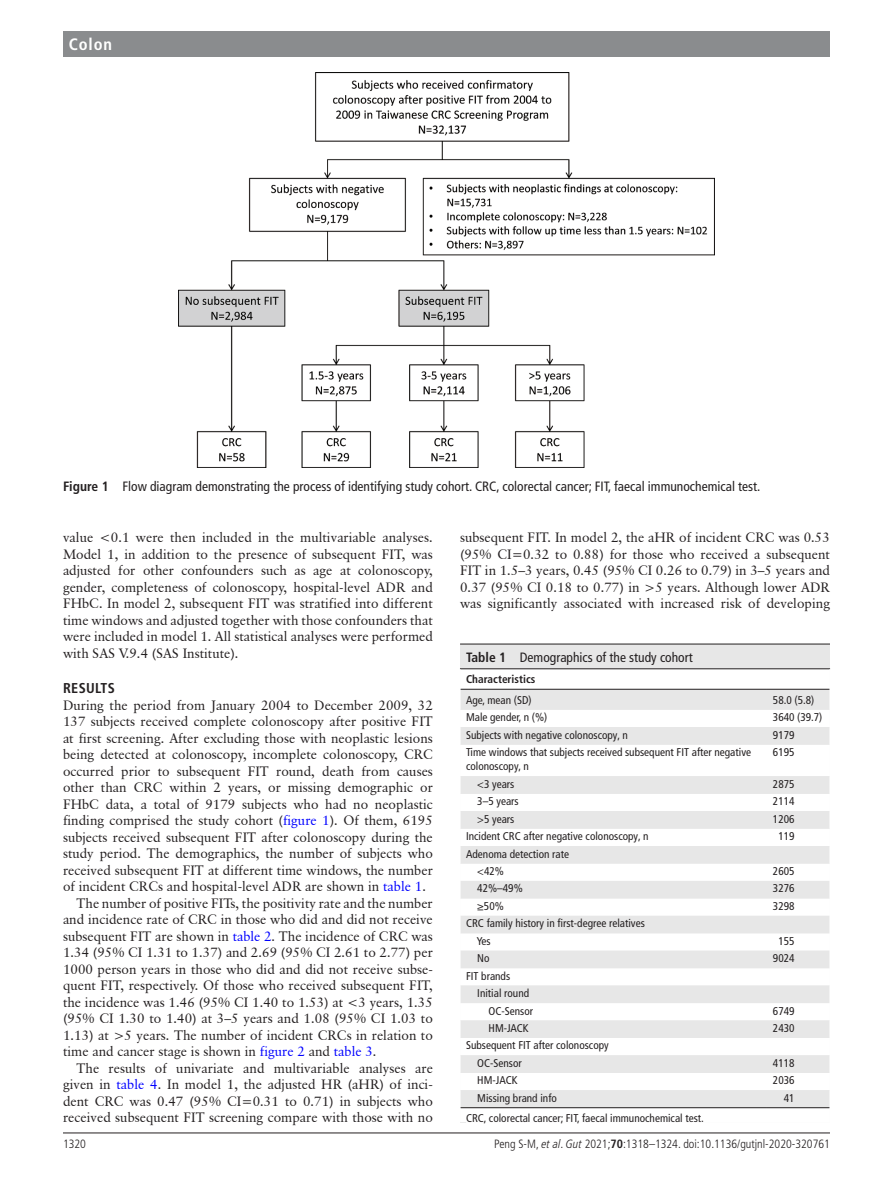
<style>
.page{position:relative;width:893px;height:1191px;background:#fff}
.page>*{position:absolute;margin:0;border:0;box-sizing:border-box;transform-origin:0 0}
.t1{font:700 condensed 16.5px "Frutiger LT Pro";letter-spacing:.055em;color:#fff}
.t2{font:700 condensed 14.25px "Frutiger LT Pro";letter-spacing:.025em;color:#231f20}
.t3{font:13.5px/16.5px "Classical Garamond BT";color:#231f20;text-align:justify}
.t4{font:condensed 13.5px "Frutiger LT Pro";color:#231f20}
.t5{font:300 condensed 12px "Frutiger LT Pro";color:#231f20}
.t6{font:condensed 11.25px/17.4px "Frutiger LT Pro";color:#231f20}
.t7{font:700 condensed 11.25px "Frutiger LT Pro";color:#231f20}
.s1{font-weight:700}
.s2{color:#00f}
.s3{font-style:italic}
</style>
<div class="page">
<hr style="left:63px;top:1132px;width:767px;height:1px;background:#231f20">
<div style="left:63px;top:31px;width:767px;height:25px;background:#8a8c8e"></div>
<img style="left:178px;top:72px;width:537px;height:395px">
<div style="left:460px;top:644px;width:370px;height:478px;background:#e7e7e7"></div>
<hr style="left:460px;top:643px;width:370px;height:1px;background:#231f20">
<svg style="left:461px;top:669px;width:369px;height:453px;background:#f9f9f9"></svg>
<svg style="left:461px;top:690px;width:369px;height:417px"></svg>
<hr style="left:460px;top:668px;width:307px;height:1px;background:#231f20">
<hr style="left:460px;top:689px;width:307px;height:1px;background:#231f20">
<hr style="left:767px;top:668px;width:63px;height:1px;background:#231f20">
<hr style="left:767px;top:689px;width:63px;height:1px;background:#231f20">
<hr style="left:460px;top:1107px;width:307px;height:1px;background:#231f20">
<hr style="left:767px;top:1107px;width:63px;height:1px;background:#231f20">
<svg style="left:460px;top:669px;width:1px;height:75px"></svg>
<hr style="left:460px;top:744px;width:1px;height:32px;background:#fff">
<svg style="left:460px;top:776px;width:1px;height:346px"></svg>
<hr style="left:466px;top:1121px;width:364px;height:1px;background:#fff">
<p class="t1" style="left:69px;top:34px;width:45px">Colon</p>
<p class="t4" style="left:63px;top:479px;width:699px"><span class="s1">Figure 1</span> Flow diagram demonstrating the process of identifying study cohort. CRC, colorectal cancer; FIT, faecal immunochemical test.</p>
<p class="t3" style="left:63px;top:529px;width:371px">value &lt;0.1 were then included in the multivariable analyses.<br>Model 1, in addition to the presence of subsequent FIT, was adjusted for other confounders such as age at colonoscopy, gender, completeness of colonoscopy, hospital-level ADR and FHbC. In model 2, subsequent FIT was stratified into different time windows and adjusted together with those confounders that were included in model 1. All statistical analyses were performed with SAS V.9.4 (SAS Institute).</p>
<p class="t2" style="left:63px;top:679px;width:53px">RESULTS</p>
<p class="t3" style="left:63px;top:696px;width:371px">During the period from January 2004 to December 2009, 32</p>
<p class="t3" style="left:63px;top:713px;width:371px">137 subjects received complete colonoscopy after positive FIT</p>
<p class="t3" style="left:63px;top:729px;width:371px">at first screening. After excluding those with neoplastic lesions</p>
<p class="t3" style="left:63px;top:746px;width:371px">being detected at colonoscopy, incomplete colonoscopy, CRC</p>
<p class="t3" style="left:63px;top:762px;width:371px">occurred prior to subsequent FIT round, death from causes</p>
<p class="t3" style="left:63px;top:779px;width:371px">other than CRC within 2 years, or missing demographic or</p>
<p class="t3" style="left:63px;top:795px;width:371px">FHbC data, a total of 9179 subjects who had no neoplastic</p>
<p class="t3" style="left:63px;top:812px;width:371px">finding comprised the study cohort (<span class="s2">figure 1</span>). Of them, 6195</p>
<p class="t3" style="left:63px;top:828px;width:371px">subjects received subsequent FIT after colonoscopy during the</p>
<p class="t3" style="left:63px;top:845px;width:371px">study period. The demographics, the number of subjects who</p>
<p class="t3" style="left:63px;top:861px;width:371px">received subsequent FIT at different time windows, the number</p>
<p class="t3" style="left:63px;top:878px;width:365px">of incident CRCs and hospital-level ADR are shown in <span class="s2">table 1</span>.</p>
<p class="t3" style="left:76px;top:894px;width:358px">The number of positive FITs, the positivity rate and the number</p>
<p class="t3" style="left:63px;top:911px;width:371px">and incidence rate of CRC in those who did and did not receive</p>
<p class="t3" style="left:63px;top:927px;width:371px">subsequent FIT are shown in <span class="s2">table 2</span>. The incidence of CRC was</p>
<p class="t3" style="left:63px;top:944px;width:371px">1.34 (95% CI 1.31 to 1.37) and 2.69 (95% CI 2.61 to 2.77) per</p>
<p class="t3" style="left:63px;top:960px;width:371px">1000 person years in those who did and did not receive subse-</p>
<p class="t3" style="left:63px;top:977px;width:371px">quent FIT, respectively. Of those who received subsequent FIT,</p>
<p class="t3" style="left:63px;top:993px;width:371px">the incidence was 1.46 (95% CI 1.40 to 1.53) at &lt;3 years, 1.35</p>
<p class="t3" style="left:63px;top:1010px;width:371px">(95% CI 1.30 to 1.40) at 3–5 years and 1.08 (95% CI 1.03 to</p>
<p class="t3" style="left:63px;top:1026px;width:371px">1.13) at &gt;5 years. The number of incident CRCs in relation to</p>
<p class="t3" style="left:63px;top:1043px;width:315px">time and cancer stage is shown in <span class="s2">figure 2</span> and <span class="s2">table 3</span>.</p>
<p class="t3" style="left:76px;top:1059px;width:358px">The results of univariate and multivariable analyses are</p>
<p class="t3" style="left:63px;top:1076px;width:371px">given in <span class="s2">table 4</span>. In model 1, the adjusted HR (aHR) of inci-</p>
<p class="t3" style="left:63px;top:1092px;width:371px">dent CRC was 0.47 (95% CI=0.31 to 0.71) in subjects who</p>
<p class="t3" style="left:63px;top:1109px;width:371px">received subsequent FIT screening compare with those with no</p>
<p class="t3" style="left:460px;top:529px;width:371px">subsequent FIT. In model 2, the aHR of incident CRC was 0.53 (95% CI=0.32 to 0.88) for those who received a subsequent FIT in 1.5–3 years, 0.45 (95% CI 0.26 to 0.79) in 3–5 years and 0.37 (95% CI 0.18 to 0.77) in &gt;5 years. Although lower ADR was significantly associated with increased risk of developing</p>
<p class="t4" style="left:466px;top:650px;width:228px"><span class="s1">Table 1</span> Demographics of the study cohort</p>
<p class="t7" style="left:466px;top:672px;width:71px">Characteristics</p>
<p class="t6" style="left:466px;top:691px;width:67px">Age, mean (SD)</p>
<p class="t6" style="left:773px;top:691px;width:43px">58.0 (5.8)</p>
<p class="t6" style="left:466px;top:708px;width:83px">Male gender, n (%)</p>
<p class="t6" style="left:773px;top:708px;width:51px">3640 (39.7)</p>
<p class="t6" style="left:466px;top:726px;width:163px">Subjects with negative colonoscopy, n</p>
<p class="t6" style="left:773px;top:726px;width:23px">9179</p>
<p class="t6" style="left:466px;top:745px;width:287px;line-height:14.2px">Time windows that subjects received subsequent FIT after negative colonoscopy, n</p>
<p class="t6" style="left:773px;top:743px;width:23px">6195</p>
<p class="t6" style="left:477px;top:775px;width:39px">&lt;3 years</p>
<p class="t6" style="left:773px;top:775px;width:23px">2875</p>
<p class="t6" style="left:477px;top:792px;width:43px">3–5 years</p>
<p class="t6" style="left:773px;top:792px;width:23px">2114</p>
<p class="t6" style="left:477px;top:810px;width:39px">&gt;5 years</p>
<p class="t6" style="left:773px;top:810px;width:23px">1206</p>
<p class="t6" style="left:466px;top:827px;width:184px">Incident CRC after negative colonoscopy, n</p>
<p class="t6" style="left:778px;top:827px;width:18px">119</p>
<p class="t6" style="left:477px;top:845px;width:93px;text-indent:-11px">Adenoma detection rate &lt;42%</p>
<p class="t6" style="left:773px;top:862px;width:23px">2605</p>
<p class="t6" style="left:477px;top:880px;width:47px">42%–49%</p>
<p class="t6" style="left:773px;top:880px;width:23px">3276</p>
<p class="t6" style="left:477px;top:897px;width:28px">≥50%</p>
<p class="t6" style="left:773px;top:897px;width:23px">3298</p>
<p class="t6" style="left:477px;top:914px;width:170px;text-indent:-11px">CRC family history in first-degree relatives<br>Yes</p>
<p class="t6" style="left:778px;top:932px;width:18px">155</p>
<p class="t6" style="left:477px;top:949px;width:14px">No</p>
<p class="t6" style="left:773px;top:949px;width:23px">9024</p>
<p class="t6" style="left:466px;top:967px;width:46px">FIT brands</p>
<p class="t6" style="left:477px;top:984px;width:53px">Initial round</p>
<p class="t6" style="left:489px;top:1002px;width:46px">OC-Sensor</p>
<p class="t6" style="left:773px;top:1002px;width:23px">6749</p>
<p class="t6" style="left:489px;top:1019px;width:42px">HM-JACK</p>
<p class="t6" style="left:773px;top:1019px;width:23px">2430</p>
<p class="t6" style="left:477px;top:1036px;width:133px;text-indent:-11px">Subsequent FIT after colonoscopy<br>OC-Sensor</p>
<p class="t6" style="left:773px;top:1054px;width:23px">4118</p>
<p class="t6" style="left:477px;top:1071px;width:42px">HM-JACK</p>
<p class="t6" style="left:773px;top:1071px;width:23px">2036</p>
<p class="t6" style="left:477px;top:1089px;width:81px">Missing brand info</p>
<p class="t6" style="left:784px;top:1089px;width:12px">41</p>
<p class="t6" style="left:466px;top:1109px;width:239px">CRC, colorectal cancer; FIT, faecal immunochemical test.</p>
<p class="t5" style="left:63px;top:1136px;width:25px">1320</p>
<p class="t5" style="left:494px;top:1136px;width:337px">Peng S-M, <span class="s3">et al</span>. <span class="s3">Gut</span> 2021;<span class="s1">70</span>:1318–1324. doi:10.1136/gutjnl-2020-320761</p>
</div>
